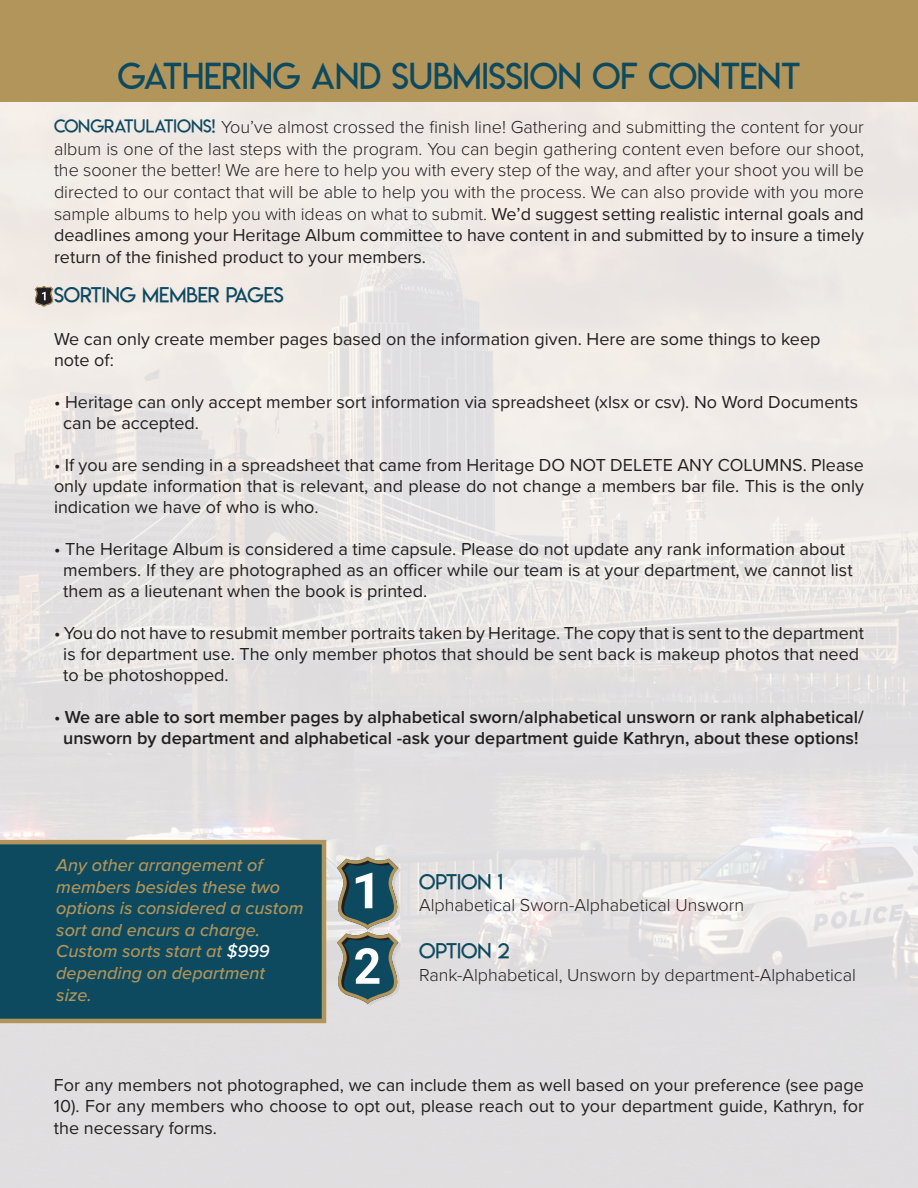
<style>
.page{position:relative;width:918px;height:1188px;background:#fff}
.page>*{position:absolute;margin:0;border:0;box-sizing:border-box;transform-origin:0 0}
.t1{font:36px "Lemon Milklight";color:#0d495f}
.t2{font:21px "Lemon Milklight";color:#0d495f}
.t3{font:18px/21px "Proxima Nova";color:#231f20;text-align:justify}
.t4{font:300 18px/21.6px "Proxima Nova";color:#231f20;text-align:justify}
.t5{font:600 18px "Proxima Nova";color:#231f20}
.t6{font:italic 500 18px/21.6px "Proxima Nova";color:#b1955a}
.s1{font-family:"Lemon Milklight";font-weight:400;color:#0d495f}
.s2{font-weight:400}
.s3{color:#fff}
</style>
<div class="page">
<img style="left:0;top:102px;width:918px;height:1086px">
<div style="left:0;top:0;width:918px;height:102px;background:#b1955a"></div>
<svg style="left:32px;top:286px;width:24px;height:21px"></svg>
<div style="left:0;top:840px;width:326px;height:183px;background:#0d495f"></div>
<svg style="left:330px;top:857px;width:78px;height:149px"></svg>
<p class="t1" style="left:118px;top:54px;width:684px">GATHERING AND SUBMISSION OF CONTENT</p>
<p class="t4" style="left:54px;top:116px;width:812px"><span class="s1">CONGRATULATIONS!</span> You’ve almost crossed the finish line! Gathering and submitting the content for your album is one of the last steps with the program. You can begin gathering content even before our shoot, the sooner the better! We are here to help you with every step of the way, and after your shoot you will be directed to our contact that will be able to help you with the process. We can also provide with you more sample albums to help you with ideas on what to submit. <span class="s2">We’d suggest setting realistic internal goals and deadlines among your Heritage Album committee to have content in and submitted by to insure a timely return of the finished product to your members.</span></p>
<p class="t2" style="left:54px;top:282px;width:231px">SORTING MEMBER PAGES</p>
<p class="t3" style="left:54px;top:328px;width:768px">We can only create member pages based on the information given. Here are some things to keep</p>
<p class="t3" style="left:54px;top:349px;width:61px">note of:</p>
<p class="t3" style="left:54px;top:391px;width:806px">• Heritage can only accept member sort information via spreadsheet (xlsx or csv). No Word Documents</p>
<p class="t3" style="left:63px;top:412px;width:137px">can be accepted.</p>
<p class="t3" style="left:54px;top:454px;width:812px">• If you are sending in a spreadsheet that came from Heritage DO NOT DELETE ANY COLUMNS. Please only update information that is relevant, and please do not change a members bar file. This is the only indication we have of who is who.</p>
<p class="t3" style="left:54px;top:538px;width:793px">• The Heritage Album is considered a time capsule. Please do not update any rank information about</p>
<p class="t3" style="left:63px;top:559px;width:791px">members. If they are photographed as an officer while our team is at your department, we cannot list</p>
<p class="t3" style="left:63px;top:580px;width:365px">them as a lieutenant when the book is printed.</p>
<p class="t3" style="left:54px;top:622px;width:812px">• You do not have to resubmit member portraits taken by Heritage. The copy that is sent to the department</p>
<p class="t3" style="left:63px;top:643px;width:797px">is for department use. The only member photos that should be sent back is makeup photos that need</p>
<p class="t3" style="left:63px;top:664px;width:167px">to be photoshopped.</p>
<p class="t5" style="left:54px;top:704px;width:811px"><span class="s2">•</span> We are able to sort member pages by alphabetical sworn/alphabetical unsworn or rank alphabetical/</p>
<p class="t5" style="left:63px;top:725px;width:797px">unsworn by department and alphabetical -ask your department guide Kathryn, about these options!</p>
<p class="t6" style="left:56px;top:854px;width:249px">Any other arrangement of members besides these two options is considered a custom sort and encurs a charge.<br>Custom sorts start at <span class="s3">$999 </span>depending on department size.</p>
<p class="t2" style="left:419px;top:869px;width:85px">OPTION 1</p>
<p class="t4" style="left:419px;top:894px;width:327px">Alphabetical Sworn-Alphabetical Unsworn</p>
<p class="t2" style="left:419px;top:938px;width:92px">OPTION 2</p>
<p class="t4" style="left:419px;top:963px;width:439px">Rank-Alphabetical, Unsworn by department-Alphabetical</p>
<p class="t3" style="left:54px;top:1073px;width:812px;line-height:21.6px">For any members not photographed, we can include them as well based on your preference (see page 10). For any members who choose to opt out, please reach out to your department guide, Kathryn, for the necessary forms.</p>
</div>
